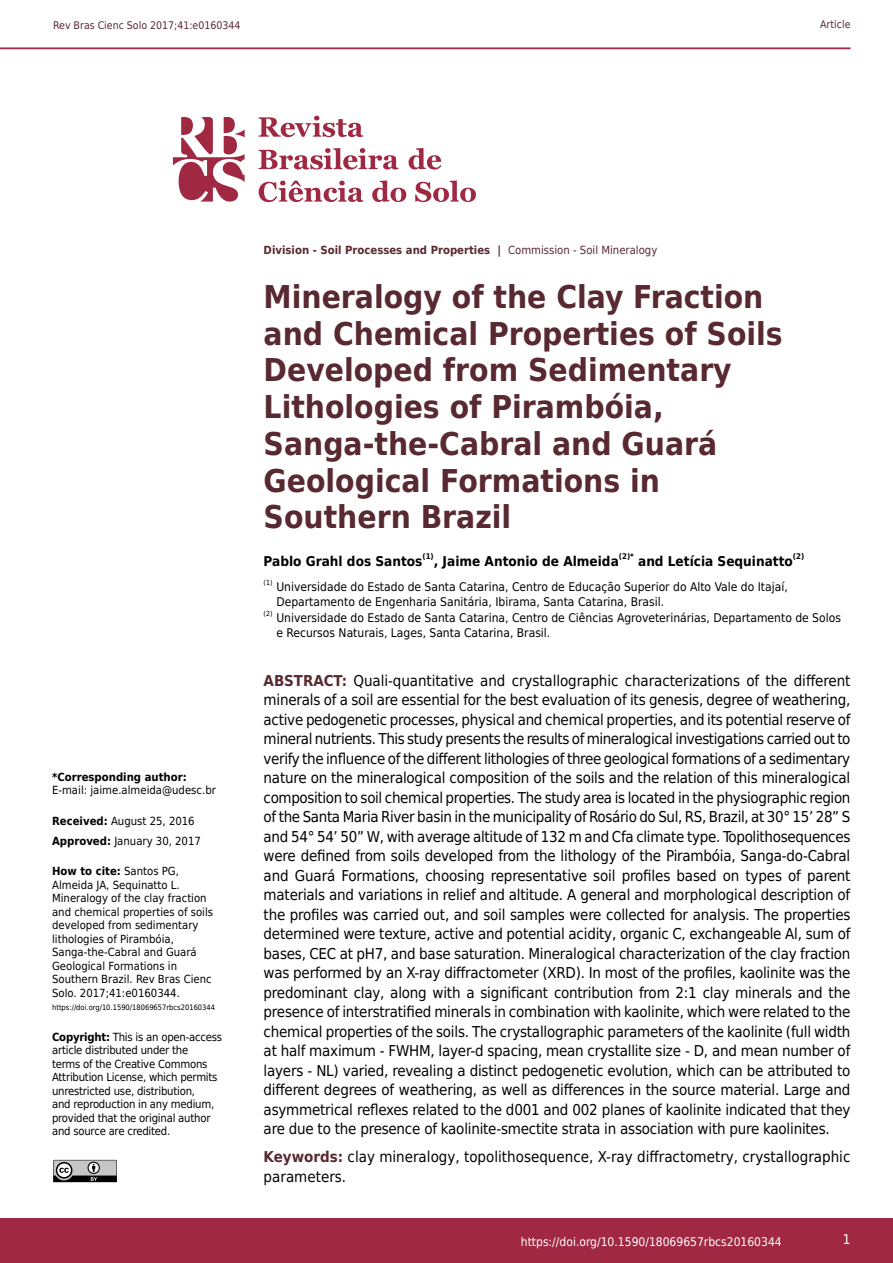
<style>
.page{position:relative;width:893px;height:1263px;background:#fff}
.page>*{position:absolute;margin:0;border:0;box-sizing:border-box;transform-origin:0 0}
.t1{font:700 31.5px/36.8px "DejaVu Sans Condensed";color:#582931}
.t2{font:15px/19.5px "DejaVu Sans Condensed";color:#000;text-align:justify}
.t3{font:700 13.5px "DejaVu Sans Condensed";color:#000}
.t4{font:13.5px "DejaVu Sans Condensed";color:#fff}
.t5{font:12px/14.4px "DejaVu Sans Condensed";color:#000}
.t6{font:12px "DejaVu Sans Condensed";color:#fff}
.t7{font:11.25px/13.5px "DejaVu Sans Condensed";color:#000}
.t8{font:11.25px/13.5px "DejaVu Sans Condensed";letter-spacing:-.02em;color:#000}
.t9{font:700 11.25px "DejaVu Sans Condensed";color:#582931}
.t10{font:700 11.25px "DejaVu Sans Condensed";color:#000}
.t11{font:10.5px "DejaVu Sans Condensed";color:#582931}
.t12{font:700 7.8px "DejaVu Sans Condensed";color:#000}
.t13{font:7.5px "DejaVu Sans Condensed";color:#000}
.t14{font:6.9px "DejaVu Sans Condensed";color:#000}
.s1{font-weight:700}
.s2{font-weight:400}
.s3{font-weight:700;color:#582931}
</style>
<div class="page">
<hr style="left:0;top:47px;width:850px;height:2px;background:#a02842">
<svg style="left:53px;top:1160px;width:64px;height:22px"></svg>
<div style="left:0;top:1218px;width:893px;height:45px;background:#a02842"></div>
<svg style="left:173px;top:115px;width:303px;height:88px"></svg>
<p class="t11" style="left:53px;top:17px;width:189px">Rev Bras Cienc Solo 2017;41:e0160344</p>
<p class="t11" style="left:820px;top:16px;width:32px">Article</p>
<p class="t10" style="left:52px;top:768px;width:136px">*Corresponding author:</p>
<p class="t7" style="left:52px;top:783px;width:165px">E-mail: jaime.almeida@udesc.br</p>
<p class="t7" style="left:52px;top:811px;width:150px;line-height:20px"><span class="s1">Received:</span> August 25, 2016<br><span class="s1">Approved:</span> January 30, 2017</p>
<p class="t7" style="left:52px;top:864px;width:163px"><span class="s1">How to cite:</span> Santos PG,<br>Almeida JA, Sequinatto L.<br>Mineralogy of the clay fraction and chemical properties of soils developed from sedimentary lithologies of Pirambóia,<br>Sanga-the-Cabral and Guará<br>Geological Formations in<br>Southern Brazil. Rev Bras Cienc<br>Solo. 2017;41:e0160344.</p>
<p class="t13" style="left:52px;top:1002px;width:165px">https://doi.org/10.1590/18069657rbcs20160344</p>
<p class="t8" style="left:52px;top:1030px;width:172px"><span class="s1">Copyright:</span> This is an open-access article distributed under the<br>terms of the Creative Commons<br>Attribution License, which permits unrestricted use, distribution,<br>and reproduction in any medium, provided that the original author and source are credited.</p>
<p class="t9" style="left:264px;top:241px;width:395px">Division - Soil Processes and Properties | <span class="s2">Commission - Soil Mineralogy</span></p>
<h1 class="t1" style="left:264px;top:278px;width:521px">Mineralogy of the Clay Fraction and Chemical Properties of Soils<br>Developed from Sedimentary<br>Lithologies of Pirambóia,<br>Sanga-the-Cabral and Guará<br>Geological Formations in<br>Southern Brazil</h1>
<p class="t3" style="left:264px;top:550px;width:160px">Pablo Grahl dos Santos</p>
<p class="t12" style="left:422px;top:550px;width:13px">(1)</p>
<p class="t3" style="left:434px;top:550px;width:187px">, Jaime Antonio de Almeida</p>
<p class="t12" style="left:619px;top:550px;width:17px">(2)*</p>
<p class="t3" style="left:638px;top:550px;width:156px">and Letícia Sequinatto</p>
<p class="t12" style="left:793px;top:550px;width:13px">(2)</p>
<p class="t14" style="left:264px;top:577px;width:10px">(1)</p>
<p class="t5" style="left:276px;top:579px;width:513px">Universidade do Estado de Santa Catarina, Centro de Educação Superior do Alto Vale do Itajaí,<br>Departamento de Engenharia Sanitária, Ibirama, Santa Catarina, Brasil.</p>
<p class="t14" style="left:264px;top:608px;width:10px">(2)</p>
<p class="t5" style="left:276px;top:610px;width:566px">Universidade do Estado de Santa Catarina, Centro de Ciências Agroveterinárias, Departamento de Solos e Recursos Naturais, Lages, Santa Catarina, Brasil.</p>
<p class="t2" style="left:264px;top:670px;width:588px"><span class="s3">ABSTRACT:</span> Quali-quantitative and crystallographic characterizations of the different minerals of a soil are essential for the best evaluation of its genesis, degree of weathering, active pedogenetic processes, physical and chemical properties, and its potential reserve of mineral nutrients. This study presents the results of mineralogical investigations carried out to verify the influence of the different lithologies of three geological formations of a sedimentary nature on the mineralogical composition of the soils and the relation of this mineralogical composition to soil chemical properties. The study area is located in the physiographic region of the Santa Maria River basin in the municipality of Rosário do Sul, RS, Brazil, at 30° 15’ 28” S and 54° 54’ 50” W, with average altitude of 132 m and Cfa climate type. Topolithosequences were defined from soils developed from the lithology of the Pirambóia, Sanga-do-Cabral and Guará Formations, choosing representative soil profiles based on types of parent materials and variations in relief and altitude. A general and morphological description of the profiles was carried out, and soil samples were collected for analysis. The properties determined were texture, active and potential acidity, organic C, exchangeable Al, sum of bases, CEC at pH7, and base saturation. Mineralogical characterization of the clay fraction was performed by an X-ray diffractometer (XRD). In most of the profiles, kaolinite was the predominant clay, along with a significant contribution from 2:1 clay minerals and the presence of interstratified minerals in combination with kaolinite, which were related to the chemical properties of the soils. The crystallographic parameters of the kaolinite (full width at half maximum - FWHM, layer-d spacing, mean crystallite size - D, and mean number of layers - NL) varied, revealing a distinct pedogenetic evolution, which can be attributed to different degrees of weathering, as well as differences in the source material. Large and asymmetrical reflexes related to the d001 and 002 planes of kaolinite indicated that they are due to the presence of kaolinite-smectite strata in association with pure kaolinites.</p>
<p class="t2" style="left:264px;top:1147px;width:588px"><span class="s3">Keywords:</span> clay mineralogy, topolithosequence, X-ray diffractometry, crystallographic parameters.</p>
<p class="t6" style="left:521px;top:1231px;width:262px">https://doi.org/10.1590/18069657rbcs20160344</p>
<p class="t4" style="left:843px;top:1228px;width:9px">1</p>
</div>
